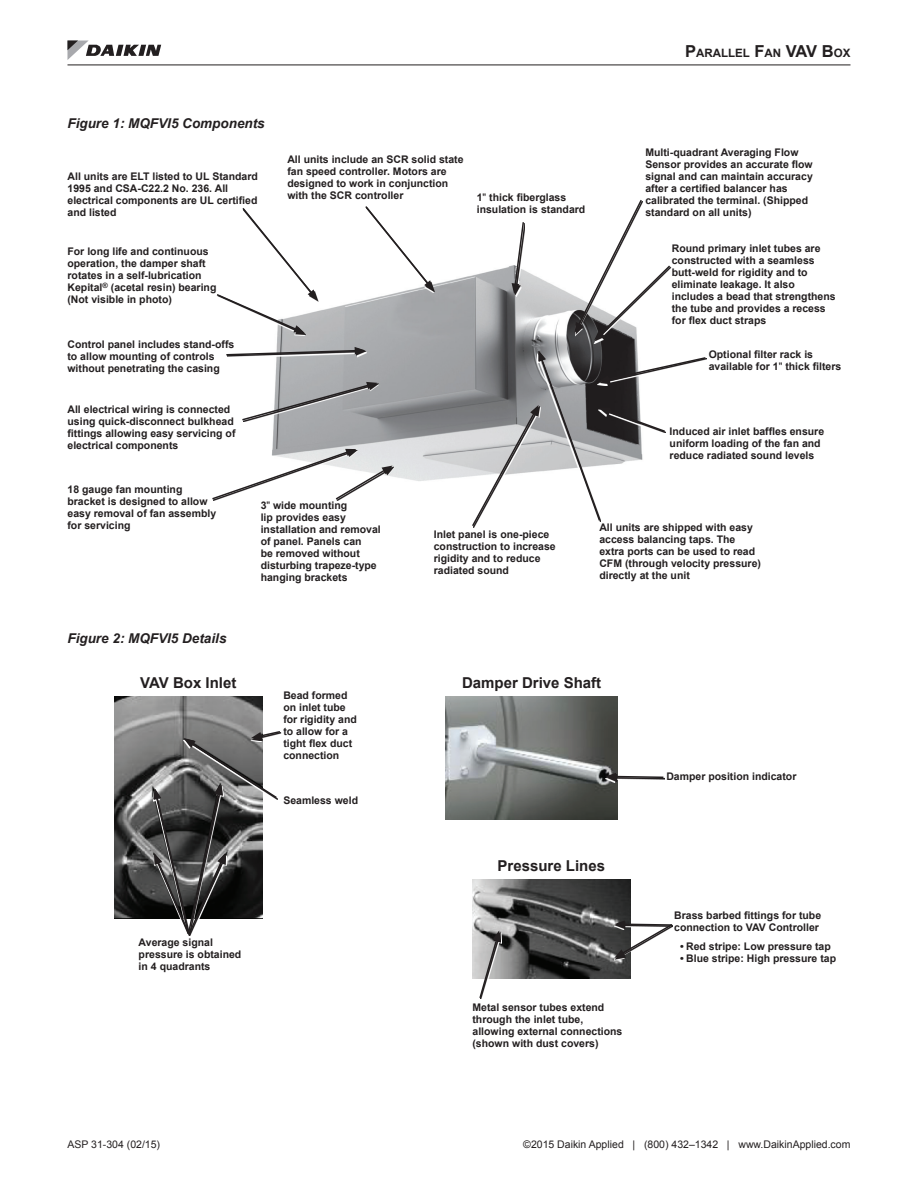
<style>
.page{position:relative;width:918px;height:1188px;background:#fff}
.page>*{position:absolute;margin:0;border:0;box-sizing:border-box;transform-origin:0 0}
.t1{font:700 15px "Arial";color:#231f20}
.t2{font:italic 700 13.5px "Arial";color:#231f20}
.t3{font:700 11.55px "Arial";color:#231f20}
.t4{font:700 10.5px/12px "Arial";color:#231f20}
.t5{font:10.5px "Arial";color:#231f20}
.s1{font-size:16.5px}
.s2{font-weight:400}
</style>
<div class="page">
<svg style="left:67px;top:41px;width:94px;height:19px"></svg>
<hr style="left:68px;top:65px;width:782px;height:1px;background:#231f20">
<img style="left:272px;top:265px;width:366px;height:216px">
<svg style="left:366px;top:265px;width:69px;height:27px"></svg>
<svg style="left:364px;top:206px;width:70px;height:85px"></svg>
<svg style="left:272px;top:334px;width:33px;height:1px"></svg>
<svg style="left:272px;top:333px;width:34px;height:1px"></svg>
<svg style="left:216px;top:208px;width:101px;height:125px"></svg>
<svg style="left:272px;top:349px;width:95px;height:9px"></svg>
<svg style="left:227px;top:348px;width:139px;height:9px"></svg>
<svg style="left:226px;top:347px;width:139px;height:9px"></svg>
<svg style="left:272px;top:422px;width:107px;height:1px"></svg>
<svg style="left:242px;top:382px;width:135px;height:40px"></svg>
<svg style="left:393px;top:467px;width:1px;height:14px"></svg>
<svg style="left:212px;top:449px;width:181px;height:52px"></svg>
<svg style="left:471px;top:350px;width:236px;height:178px"></svg>
<svg style="left:594px;top:340px;width:44px;height:4px"></svg>
<svg style="left:575px;top:200px;width:97px;height:140px"></svg>
<svg style="left:514px;top:265px;width:12px;height:32px"></svg>
<svg style="left:513px;top:294px;width:12px;height:1px"></svg>
<svg style="left:512px;top:222px;width:13px;height:72px"></svg>
<img style="left:446px;top:697px;width:172px;height:123px">
<svg style="left:605px;top:775px;width:13px;height:8px"></svg>
<svg style="left:607px;top:780px;width:11px;height:2px"></svg>
<svg style="left:606px;top:773px;width:59px;height:7px"></svg>
<img style="left:114px;top:697px;width:148px;height:221px">
<svg style="left:153px;top:730px;width:129px;height:206px"></svg>
<img style="left:472px;top:879px;width:158px;height:100px">
<svg style="left:501px;top:933px;width:1px;height:46px"></svg>
<svg style="left:500px;top:931px;width:1px;height:48px"></svg>
<svg style="left:478px;top:930px;width:22px;height:69px"></svg>
<svg style="left:614px;top:958px;width:17px;height:2px"></svg>
<svg style="left:615px;top:958px;width:16px;height:1px"></svg>
<svg style="left:614px;top:920px;width:59px;height:38px"></svg>
<p class="t3" style="left:685px;top:45px;width:167px"><span class="s1">P</span>ARALLEL <span class="s1">F</span>AN <span class="s1">VAV B</span>OX</p>
<p class="t2" style="left:68px;top:114px;width:199px">Figure 1: MQFVI5 Components</p>
<p class="t4" style="left:68px;top:171px;width:192px">All units are ELT listed to UL Standard<br>1995 and CSA-C22.2 No. 236. All electrical components are UL certified and listed</p>
<p class="t4" style="left:67px;top:246px;width:150px">For long life and continuous operation, the damper shaft rotates in a self-lubrication<br>Kepital<sup>®</sup> (acetal resin) bearing (Not visible in photo)</p>
<p class="t4" style="left:287px;top:154px;width:178px">All units include an SCR solid state fan speed controller. Motors are designed to work in conjunction with the SCR controller</p>
<p class="t4" style="left:477px;top:192px;width:110px">1<span class="s2">"</span> thick fiberglass insulation is standard</p>
<p class="t4" style="left:67px;top:338px;width:168px">Control panel includes stand-offs to allow mounting of controls without penetrating the casing</p>
<p class="t4" style="left:67px;top:403px;width:170px">All electrical wiring is connected using quick-disconnect bulkhead fittings allowing easy servicing of electrical components</p>
<p class="t4" style="left:67px;top:483px;width:150px">18 gauge fan mounting bracket is designed to allow easy removal of fan assembly for servicing</p>
<p class="t4" style="left:261px;top:499px;width:122px">3<span class="s2">"</span> wide mounting<br>lip provides easy installation and removal of panel. Panels can<br>be removed without disturbing trapeze-type hanging brackets</p>
<p class="t4" style="left:434px;top:528px;width:123px">Inlet panel is one-piece construction to increase rigidity and to reduce radiated sound</p>
<p class="t4" style="left:645px;top:147px;width:169px">Multi-quadrant Averaging Flow<br>Sensor provides an accurate flow signal and can maintain accuracy after a certified balancer has calibrated the terminal. (Shipped standard on all units)</p>
<p class="t4" style="left:672px;top:242px;width:165px">Round primary inlet tubes are constructed with a seamless butt-weld for rigidity and to eliminate leakage. It also includes a bead that strengthens the tube and provides a recess for flex duct straps</p>
<p class="t4" style="left:709px;top:349px;width:134px">Optional filter rack is available for 1<span class="s2">"</span> thick filters</p>
<p class="t4" style="left:670px;top:426px;width:156px">Induced air inlet baffles ensure uniform loading of the fan and reduce radiated sound levels</p>
<p class="t4" style="left:599px;top:521px;width:163px">All units are shipped with easy access balancing taps. The extra ports can be used to read<br>CFM (through velocity pressure) directly at the unit</p>
<p class="t2" style="left:67px;top:629px;width:161px">Figure 2: MQFVI5 Details</p>
<h1 class="t1" style="left:140px;top:673px;width:98px">VAV Box Inlet</h1>
<p class="t4" style="left:283px;top:689px;width:75px">Bead formed on inlet tube for rigidity and to allow for a tight flex duct connection</p>
<p class="t4" style="left:283px;top:794px;width:76px">Seamless weld</p>
<p class="t4" style="left:139px;top:936px;width:104px">Average signal pressure is obtained in 4 quadrants</p>
<h1 class="t1" style="left:462px;top:673px;width:141px">Damper Drive Shaft</h1>
<h1 class="t1" style="left:498px;top:855px;width:109px">Pressure Lines</h1>
<p class="t4" style="left:472px;top:1001px;width:151px">Metal sensor tubes extend through the inlet tube, allowing external connections (shown with dust covers)</p>
<p class="t4" style="left:666px;top:771px;width:132px">Damper position indicator</p>
<p class="t4" style="left:674px;top:910px;width:149px">Brass barbed fittings for tube connection to VAV Controller</p>
<p class="t4" style="left:680px;top:941px;width:152px">• Red stripe: Low pressure tap</p>
<p class="t4" style="left:680px;top:953px;width:157px">• Blue stripe: High pressure tap</p>
<p class="t5" style="left:68px;top:1137px;width:94px">ASP 31-304 (02/15)</p>
<p class="t5" style="left:523px;top:1137px;width:329px">©2015 Daikin Applied | (800) 432–1342 | www.DaikinApplied.com</p>
</div>
